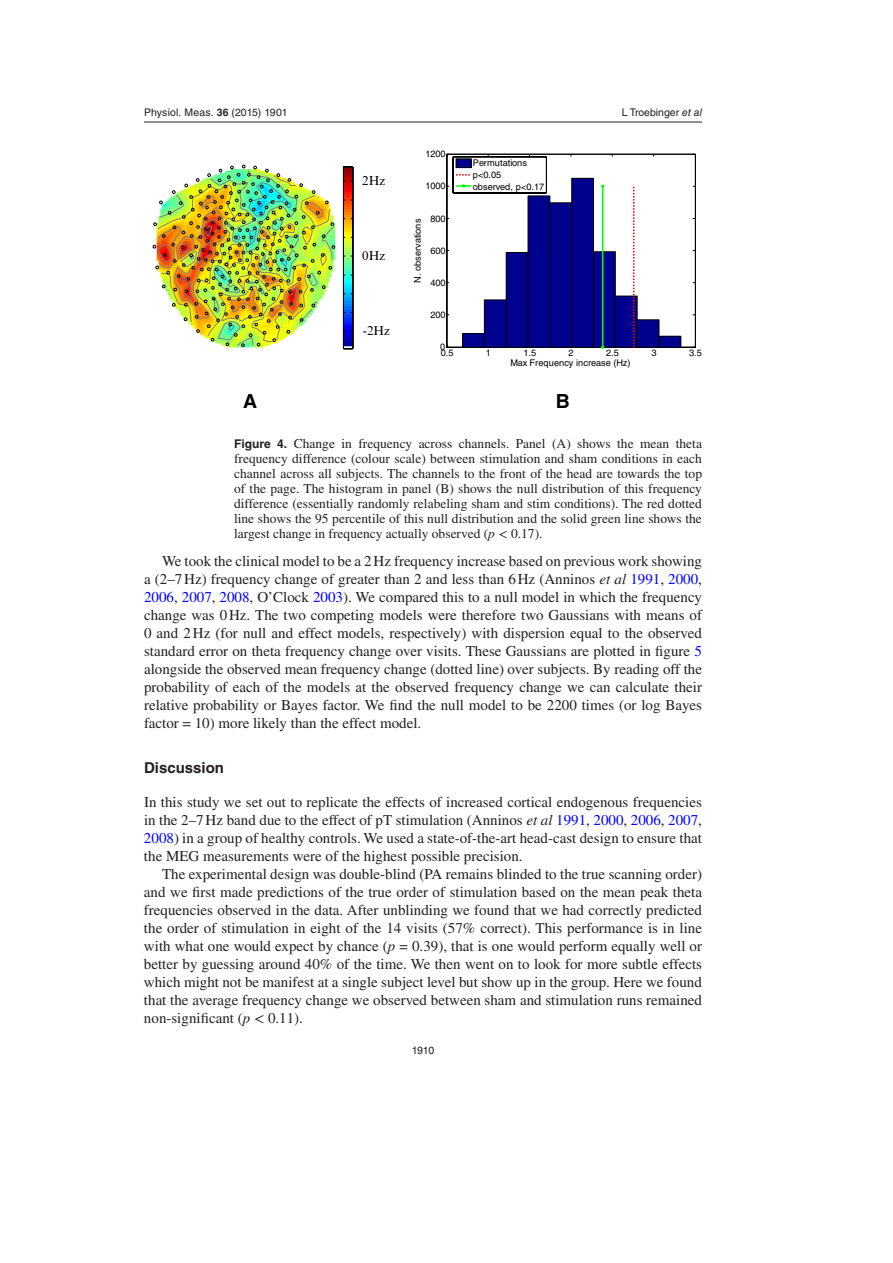
<style>
.page{position:relative;width:893px;height:1263px;background:#fff}
.page>*{position:absolute;margin:0;border:0;box-sizing:border-box;transform-origin:0 0}
.t1{font:700 19.5px "Helvetica";color:#000}
.t2{font:15px/18px "Times LT Std";color:#231f20;text-align:justify}
.t3{font:700 15px "Helvetica LT Std";color:#231f20}
.t4{font:13.5px/15px "Times LT Std";color:#231f20;text-align:justify}
.t5{font:12.9px "Times New Roman";color:#000}
.t6{font:10.5px "Helvetica LT Std";color:#231f20}
.t7{font:9.15px/11.7px "Helvetica";letter-spacing:-.015em;color:#000}
.s1{font-family:"Helvetica";font-weight:700}
.s2{font-family:"Helvetica"}
.s3{font-style:italic}
.s4{font-family:"Helvetica LT Std";font-weight:700;font-size:12px}
.s5{font-family:"STIX General"}
.s6{color:#00f}
</style>
<div class="page">
<hr style="left:144px;top:122px;width:558px;height:1px;background:#231f20">
<img style="left:153px;top:165px;width:182px;height:182px">
<img style="left:344px;top:168px;width:9px;height:180px">
<hr style="left:353px;top:167px;width:1px;height:182px;background:#000">
<hr style="left:343px;top:167px;width:1px;height:182px;background:#000">
<hr style="left:447px;top:154px;width:248px;height:1px;background:#000">
<hr style="left:447px;top:347px;width:248px;height:1px;background:#000">
<hr style="left:695px;top:154px;width:1px;height:193px;background:#000">
<hr style="left:447px;top:154px;width:1px;height:193px;background:#000">
<div style="left:462px;top:333px;width:22px;height:14px;background:#00008f"></div>
<div style="left:462px;top:333px;width:23px;height:15px;border:1px solid #000"></div>
<div style="left:484px;top:300px;width:22px;height:47px;background:#00008f"></div>
<div style="left:484px;top:300px;width:22px;height:48px;border:1px solid #000"></div>
<div style="left:506px;top:252px;width:22px;height:95px;background:#00008f"></div>
<div style="left:506px;top:252px;width:22px;height:96px;border:1px solid #000"></div>
<div style="left:528px;top:196px;width:22px;height:151px;background:#00008f"></div>
<div style="left:528px;top:196px;width:22px;height:152px;border:1px solid #000"></div>
<div style="left:550px;top:203px;width:22px;height:144px;background:#00008f"></div>
<div style="left:572px;top:178px;width:21px;height:169px;background:#00008f"></div>
<div style="left:571px;top:178px;width:23px;height:170px;border:1px solid #000"></div>
<div style="left:593px;top:252px;width:22px;height:95px;background:#00008f"></div>
<div style="left:593px;top:251px;width:23px;height:97px;border:1px solid #000"></div>
<div style="left:615px;top:296px;width:22px;height:51px;background:#00008f"></div>
<div style="left:615px;top:296px;width:22px;height:52px;border:1px solid #000"></div>
<div style="left:637px;top:320px;width:22px;height:27px;background:#00008f"></div>
<div style="left:637px;top:319px;width:22px;height:29px;border:1px solid #000"></div>
<div style="left:659px;top:336px;width:22px;height:11px;background:#00008f"></div>
<div style="left:659px;top:336px;width:22px;height:12px;border:1px solid #000"></div>
<svg style="left:633px;top:186px;width:1px;height:161px"></svg>
<svg style="left:600px;top:184px;width:6px;height:165px"></svg>
<div style="left:453px;top:157px;width:94px;height:36px;border:1px solid #fff"></div>
<hr style="left:453px;top:157px;width:93px;height:1px;background:#000">
<hr style="left:453px;top:193px;width:93px;height:1px;background:#000">
<hr style="left:546px;top:157px;width:1px;height:36px;background:#000">
<hr style="left:453px;top:157px;width:1px;height:36px;background:#000">
<div style="left:456px;top:159px;width:15px;height:9px;background:#00008f"></div>
<div style="left:456px;top:159px;width:16px;height:9px;border:1px solid #000"></div>
<svg style="left:456px;top:174px;width:14px;height:2px"></svg>
<svg style="left:447px;top:183px;width:25px;height:6px"></svg>
<p class="t6" style="left:144px;top:106px;width:145px">Physiol. Meas. <span class="s1">36</span> (<span class="s2">2015</span>) 1901</p>
<p class="t6" style="left:622px;top:106px;width:82px">L Troebinger <span class="s3">et al</span></p>
<p class="t5" style="left:362px;top:173px;width:24px">2Hz</p>
<p class="t5" style="left:362px;top:248px;width:24px">0Hz</p>
<p class="t5" style="left:363px;top:323px;width:29px">-2Hz</p>
<p class="t7" style="left:425px;top:148px;width:22px">1200</p>
<p class="t7" style="left:425px;top:180px;width:22px">1000</p>
<p class="t7" style="left:412px;top:283px;width:65px;rotate:-90deg">N. observations</p>
<p class="t7" style="left:430px;top:212px;width:17px">800</p>
<p class="t7" style="left:430px;top:245px;width:17px">600</p>
<p class="t7" style="left:430px;top:277px;width:17px">400</p>
<p class="t7" style="left:430px;top:309px;width:17px">200</p>
<p class="t7" style="left:473px;top:157px;width:73px">Permutations p&lt;0.05<br>observed, p&lt;0.17</p>
<p class="t7" style="left:440px;top:341px;width:7px">0</p>
<p class="t7" style="left:441px;top:347px;width:14px">0.5</p>
<p class="t7" style="left:486px;top:347px;width:7px">1</p>
<p class="t7" style="left:523px;top:347px;width:14px">1.5</p>
<p class="t7" style="left:569px;top:347px;width:7px">2</p>
<p class="t7" style="left:606px;top:347px;width:14px">2.5</p>
<p class="t7" style="left:651px;top:347px;width:7px">3</p>
<p class="t7" style="left:689px;top:347px;width:14px">3.5</p>
<p class="t7" style="left:510px;top:357px;width:122px">Max Frequency increase (Hz)</p>
<h1 class="t1" style="left:243px;top:390px;width:16px">A</h1>
<h1 class="t1" style="left:556px;top:390px;width:16px">B</h1>
<p class="t4" style="left:234px;top:436px;width:470px"><span class="s4">Figure 4.</span> Change in frequency across channels. Panel (A) shows the mean theta frequency difference (colour scale) between stimulation and sham conditions in each channel across all subjects. The channels to the front of the head are towards the top of the page. The histogram in panel (B) shows the null distribution of this frequency difference (essentially randomly relabeling sham and stim conditions). The red dotted line shows the 95 percentile of this null distribution and the solid green line shows the largest change in frequency actually observed (<span class="s3">p</span> <span class="s5">&lt;</span> 0.17).</p>
<p class="t2" style="left:144px;top:552px;width:560px;text-indent:18px">We took the clinical model to be a 2Hz frequency increase based on previous work showing a (2<span class="s5">–</span>7Hz) frequency change of greater than 2 and less than 6Hz (Anninos <span class="s3">et al</span> <span class="s6">1991</span>, <span class="s6">2000</span>, <span class="s6">2006</span>, <span class="s6">2007</span>, <span class="s6">2008</span>, O<span class="s5">’</span>Clock <span class="s6">2003</span>). We compared this to a null model in which the frequency change was 0Hz. The two competing models were therefore two Gaussians with means of 0 and 2Hz (for null and effect models, respectively) with dispersion equal to the observed standard error on theta frequency change over visits. These Gaussians are plotted in figure <span class="s6">5 </span>alongside the observed mean frequency change (dotted line) over subjects. By reading off the probability of each of the models at the observed frequency change we can calculate their relative probability or Bayes factor. We find the null model to be 2200 times (or log Bayes factor = 10) more likely than the effect model.</p>
<p class="t3" style="left:144px;top:758px;width:82px">Discussion</p>
<p class="t2" style="left:144px;top:793px;width:560px">In this study we set out to replicate the effects of increased cortical endogenous frequencies in the 2<span class="s5">–</span>7Hz band due to the effect of pT stimulation (Anninos <span class="s3">et al</span> <span class="s6">1991</span>, <span class="s6">2000</span>, <span class="s6">2006</span>, <span class="s6">2007</span>, <span class="s6">2008</span>) in a group of healthy controls. We used a state-of-the-art head-cast design to ensure that the MEG measurements were of the highest possible precision.</p>
<p class="t2" style="left:144px;top:865px;width:560px;text-indent:18px">The experimental design was double-blind (PA remains blinded to the true scanning order) and we first made predictions of the true order of stimulation based on the mean peak theta frequencies observed in the data. After unblinding we found that we had correctly predicted the order of stimulation in eight of the 14 visits (57% correct). This performance is in line with what one would expect by chance (<span class="s3">p</span> = 0.39), that is one would perform equally well or better by guessing around 40% of the time. We then went on to look for more subtle effects which might not be manifest at a single subject level but show up in the group. Here we found that the average frequency change we observed between sham and stimulation runs remained non-significant (<span class="s3">p</span> <span class="s5">&lt;</span> 0.11).</p>
<p class="t6" style="left:412px;top:1044px;width:24px">1910</p>
</div>
